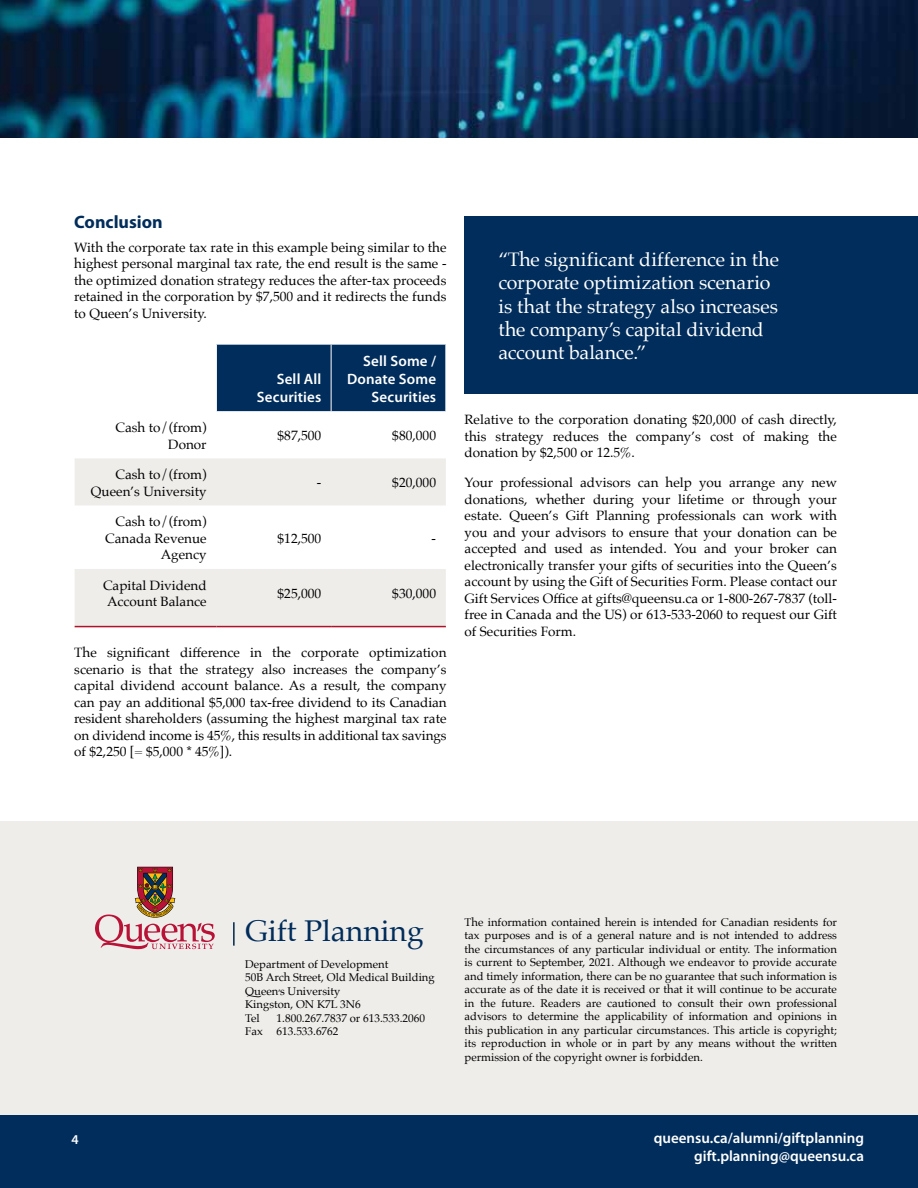
<style>
.page{position:relative;width:918px;height:1188px;background:#fff}
.page>*{position:absolute;margin:0;border:0;box-sizing:border-box;transform-origin:0 0}
.t1{font:30px "Palatino";color:#002d5b}
.t2{font:19.5px/23.4px "Palatino";letter-spacing:-.005em;color:#fff}
.t3{font:700 18px "Myriad Pro";color:#002d5b}
.t4{font:600 15px/18px "Myriad Pro";letter-spacing:.005em;color:#fff;text-align:right}
.t5{font:13.5px/16.5px "Palatino";color:#000;text-align:justify}
.t6{font:600 13.5px "Myriad Pro";color:#fff}
.t7{font:11.25px/13.5px "Palatino";color:#000}
.s1{font-family:"Queens"}
</style>
<div class="page">
<div style="left:0;top:1116px;width:918px;height:72px;background:#002d5b"></div>
<div style="left:0;top:822px;width:918px;height:293px;background:#efedea"></div>
<div style="left:217px;top:345px;width:229px;height:66px;background:#002d5b"></div>
<div style="left:75px;top:458px;width:371px;height:47px;background:#efedea"></div>
<div style="left:75px;top:569px;width:371px;height:57px;background:#efedea"></div>
<hr style="left:331px;top:345px;width:1px;height:66px;background:#fff">
<hr style="left:75px;top:626px;width:141px;height:1px;background:#ae132a">
<hr style="left:216px;top:626px;width:115px;height:1px;background:#ae132a">
<hr style="left:331px;top:626px;width:115px;height:1px;background:#ae132a">
<svg style="left:95px;top:867px;width:120px;height:82px"></svg>
<hr style="left:233px;top:922px;width:2px;height:24px;background:#00254a">
<img style="left:0;top:0;width:918px;height:138px">
<div style="left:465px;top:216px;width:453px;height:177px;background:#002d5b"></div>
<h3 class="t3" style="left:74px;top:211px;width:90px">Conclusion</h3>
<p class="t5" style="left:74px;top:239px;width:374px">With the corporate tax rate in this example being similar to the highest personal marginal tax rate, the end result is the same - the optimized donation strategy reduces the after-tax proceeds retained in the corporation by $7,500 and it redirects the funds to Queen’s University.</p>
<p class="t4" style="left:257px;top:369px;width:66px">Sell All<br>Securities</p>
<p class="t4" style="left:347px;top:351px;width:91px">Sell Some /<br>Donate Some<br>Securities</p>
<p class="t5" style="left:116px;top:419px;width:93px;text-align:right">Cash to/(from)<br>Donor</p>
<p class="t5" style="left:278px;top:428px;width:45px">$87,500</p>
<p class="t5" style="left:392px;top:428px;width:45px">$80,000</p>
<p class="t5" style="left:91px;top:466px;width:117px;text-align:right">Cash to/(from)<br>Queen’s University</p>
<p class="t5" style="left:317px;top:475px;width:6px">-</p>
<p class="t5" style="left:392px;top:475px;width:45px">$20,000</p>
<p class="t5" style="left:105px;top:513px;width:103px;text-align:right">Cash to/(from)<br>Canada Revenue<br>Agency</p>
<p class="t5" style="left:278px;top:530px;width:45px">$12,500</p>
<p class="t5" style="left:432px;top:530px;width:6px">-</p>
<p class="t5" style="left:103px;top:577px;width:105px">Capital Dividend<br>Account Balance</p>
<p class="t5" style="left:278px;top:585px;width:45px">$25,000</p>
<p class="t5" style="left:392px;top:585px;width:45px">$30,000</p>
<p class="t5" style="left:74px;top:644px;width:374px">The significant difference in the corporate optimization scenario is that the strategy also increases the company’s capital dividend account balance. As a result, the company can pay an additional $5,000 tax-free dividend to its Canadian resident shareholders (assuming the highest marginal tax rate on dividend income is 45%, this results in additional tax savings of $2,250 [= $5,000 * 45%]).</p>
<h2 class="t2" style="left:498px;top:247px;width:282px">“The significant difference in the corporate optimization scenario is that the strategy also increases the company’s capital dividend account balance.”</h2>
<p class="t5" style="left:465px;top:412px;width:374px">Relative to the corporation donating $20,000 of cash directly, this strategy reduces the company’s cost of making the donation by $2,500 or 12.5%.</p>
<p class="t5" style="left:465px;top:475px;width:374px">Your professional advisors can help you arrange any new donations, whether during your lifetime or through your estate. Queen’s Gift Planning professionals can work with you and your advisors to ensure that your donation can be accepted and used as intended. You and your broker can electronically transfer your gifts of securities into the Queen’s account by using the Gift of Securities Form. Please contact our Gift Services Office at gifts@queensu.ca or 1-800-267-7837 (toll&shy;free in Canada and the US) or 613-533-2060 to request our Gift of Securities Form.</p>
<p class="t6" style="left:71px;top:1131px;width:9px">4</p>
<h1 class="t1" style="left:245px;top:906px;width:180px">Gift Planning</h1>
<p class="t7" style="left:245px;top:957px;width:191px">Department of Development<br>50B Arch Street, Old Medical Building<br><span class="s1">Queen’s</span> University<br>Kingston, ON K7L 3N6<br>Tel</p>
<p class="t7" style="left:245px;top:1011px;width:181px;text-indent:32px">1.800.267.7837 or 613.533.2060<br>Fax 613.533.6762</p>
<p class="t7" style="left:465px;top:915px;width:374px;text-align:justify">The information contained herein is intended for Canadian residents for tax purposes and is of a general nature and is not intended to address the circumstances of any particular individual or entity. The information is current to September, 2021. Although we endeavor to provide accurate and timely information, there can be no guarantee that such information is accurate as of the date it is received or that it will continue to be accurate in the future. Readers are cautioned to consult their own professional advisors to determine the applicability of information and opinions in this publication in any particular circumstances. This article is copyright; its reproduction in whole or in part by any means without the written permission of the copyright owner is forbidden.</p>
<p class="t4" style="left:654px;top:1129px;width:212px">queensu.ca/alumni/giftplanning gift.planning@queensu.ca</p>
</div>
